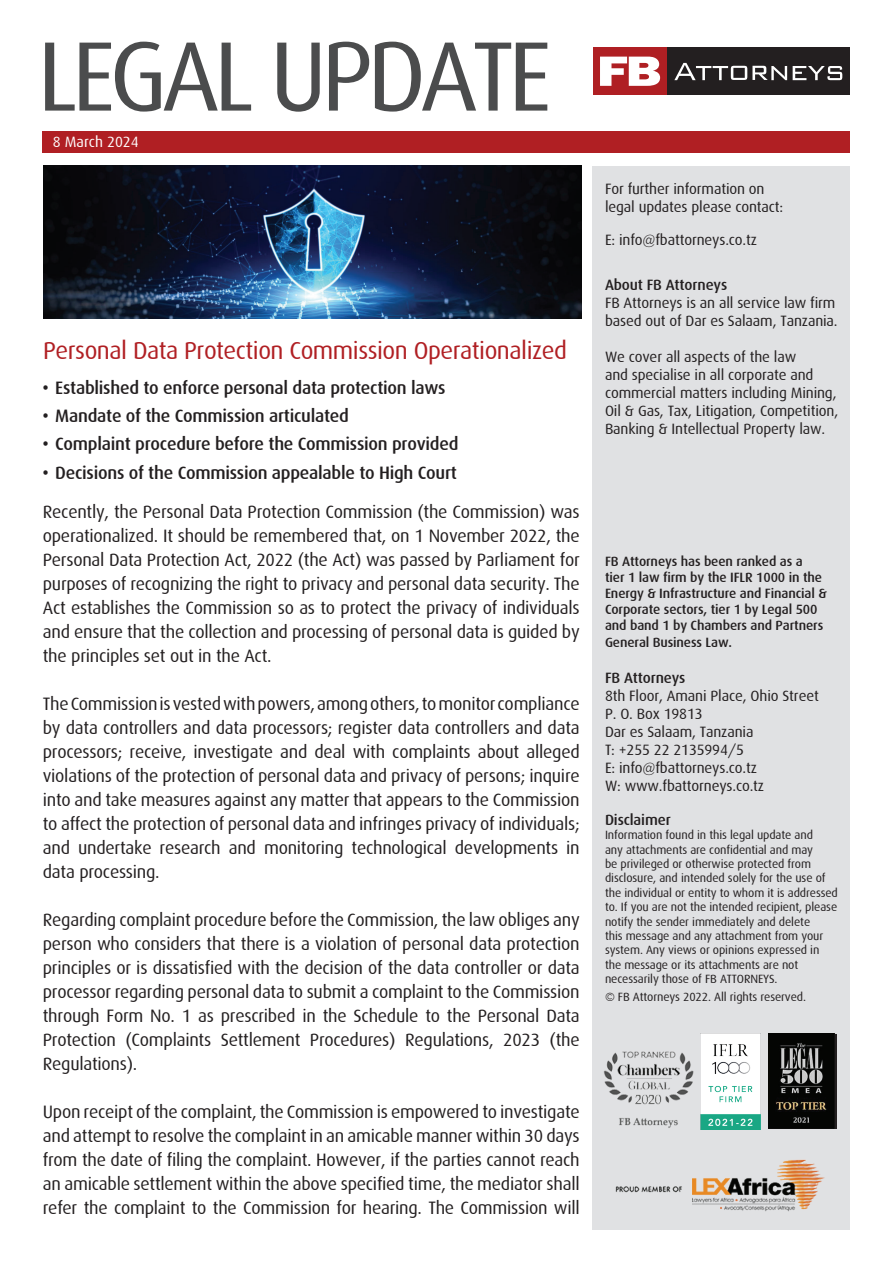
<style>
.page{position:relative;width:893px;height:1263px;background:#fff}
.page>*{position:absolute;margin:0;border:0;box-sizing:border-box;transform-origin:0 0}
.t1{font:98.85px "Dax";letter-spacing:-.06em;color:#4b4c4d}
.t2{font:24.75px "Dax";letter-spacing:-.02em;color:#b01f23}
.t3{font:18px/24px "Dax";letter-spacing:-.015em;color:#231f20;text-align:justify}
.t4{font:500 18px "Dax";letter-spacing:-.015em;color:#231f20}
.t5{font:15px/18px "Dax";letter-spacing:-.01em;color:#231f20}
.t6{font:500 15px "Dax";letter-spacing:-.01em;color:#231f20}
.t7{font:15px "Dax";color:#fff}
.t8{font:500 13.5px/16.2px "Dax";letter-spacing:-.01em;color:#231f20}
.t9{font:12px/14.4px "Dax";letter-spacing:-.01em;color:#231f20}
</style>
<div class="page">
<div style="left:593px;top:166px;width:257px;height:1063px;background:#e0e1e3"></div>
<div style="left:666px;top:47px;width:184px;height:48px;background:#231f20"></div>
<div style="left:593px;top:47px;width:74px;height:48px;background:#af1f23"></div>
<svg style="left:600px;top:57px;width:60px;height:29px"></svg>
<svg style="left:674px;top:63px;width:113px;height:17px"></svg>
<svg style="left:793px;top:66px;width:49px;height:14px"></svg>
<div style="left:43px;top:131px;width:807px;height:22px;background:#b01f23"></div>
<img style="left:603px;top:1033px;width:234px;height:179px">
<div style="left:769px;top:1034px;width:68px;height:94px;background:#191717"></div>
<img style="left:769px;top:1034px;width:65px;height:94px">
<img style="left:701px;top:1034px;width:59px;height:96px">
<img style="left:43px;top:166px;width:538px;height:153px">
<h1 class="t1" style="left:37px;top:22px;width:516px">LEGAL UPDATE</h1>
<p class="t7" style="left:53px;top:134px;width:88px">8 March 2024</p>
<h2 class="t2" style="left:43px;top:336px;width:525px">Personal Data Protection Commission Operationalized</h2>
<p class="t4" style="left:43px;top:377px;width:405px">• Established to enforce personal data protection laws</p>
<p class="t4" style="left:43px;top:406px;width:308px">• Mandate of the Commission articulated</p>
<p class="t4" style="left:43px;top:434px;width:417px">• Complaint procedure before the Commission provided</p>
<p class="t4" style="left:43px;top:462px;width:416px">• Decisions of the Commission appealable to High Court</p>
<p class="t3" style="left:43px;top:500px;width:538px">Recently, the Personal Data Protection Commission (the Commission) was operationalized. It should be remembered that, on 1 November 2022, the Personal Data Protection Act, 2022 (the Act) was passed by Parliament for purposes of recognizing the right to privacy and personal data security. The Act establishes the Commission so as to protect the privacy of individuals and ensure that the collection and processing of personal data is guided by the principles set out in the Act.</p>
<p class="t3" style="left:43px;top:692px;width:538px">The Commission is vested with powers, among others, to monitor compliance by data controllers and data processors; register data controllers and data processors; receive, investigate and deal with complaints about alleged violations of the protection of personal data and privacy of persons; inquire into and take measures against any matter that appears to the Commission to affect the protection of personal data and infringes privacy of individuals; and undertake research and monitoring technological developments in data processing.</p>
<p class="t3" style="left:43px;top:908px;width:538px">Regarding complaint procedure before the Commission, the law obliges any person who considers that there is a violation of personal data protection principles or is dissatisfied with the decision of the data controller or data processor regarding personal data to submit a complaint to the Commission through Form No. 1 as prescribed in the Schedule to the Personal Data Protection (Complaints Settlement Procedures) Regulations, 2023 (the Regulations).</p>
<p class="t3" style="left:43px;top:1100px;width:538px">Upon receipt of the complaint, the Commission is empowered to investigate and attempt to resolve the complaint in an amicable manner within 30 days from the date of filing the complaint. However, if the parties cannot reach an amicable settlement within the above specified time, the mediator shall refer the complaint to the Commission for hearing. The Commission will</p>
<p class="t5" style="left:605px;top:180px;width:180px">For further information on legal updates please contact:</p>
<p class="t5" style="left:605px;top:231px;width:154px">E: info@fbattorneys.co.tz</p>
<p class="t6" style="left:605px;top:277px;width:124px">About FB Attorneys</p>
<p class="t5" style="left:605px;top:294px;width:234px">FB Attorneys is an all service law firm based out of Dar es Salaam, Tanzania.</p>
<p class="t5" style="left:605px;top:348px;width:235px">We cover all aspects of the law<br>and specialise in all corporate and commercial matters including Mining, Oil &amp; Gas, Tax, Litigation, Competition, Banking &amp; Intellectual Property law.</p>
<p class="t8" style="left:605px;top:553px;width:223px">FB Attorneys has been ranked as a<br>tier 1 law firm by the IFLR 1000 in the Energy &amp; Infrastructure and Financial &amp; Corporate sectors, tier 1 by Legal 500 and band 1 by Chambers and Partners General Business Law.</p>
<p class="t6" style="left:605px;top:669px;width:82px">FB Attorneys</p>
<p class="t5" style="left:605px;top:686px;width:215px">8th Floor, Amani Place, Ohio Street<br>P. O. Box 19813<br>Dar es Salaam, Tanzania<br>T: +255 22 2135994/5<br>E: info@fbattorneys.co.tz<br>W: www.fbattorneys.co.tz</p>
<p class="t6" style="left:605px;top:811px;width:67px">Disclaimer</p>
<p class="t9" style="left:605px;top:828px;width:234px">Information found in this legal update and<br>any attachments are confidential and may<br>be privileged or otherwise protected from disclosure, and intended solely for the use of the individual or entity to whom it is addressed to. If you are not the intended recipient, please notify the sender immediately and delete<br>this message and any attachment from your system. Any views or opinions expressed in the message or its attachments are not necessarily those of FB ATTORNEYS.</p>
<p class="t9" style="left:605px;top:989px;width:203px">© FB Attorneys 2022. All rights reserved.</p>
</div>
